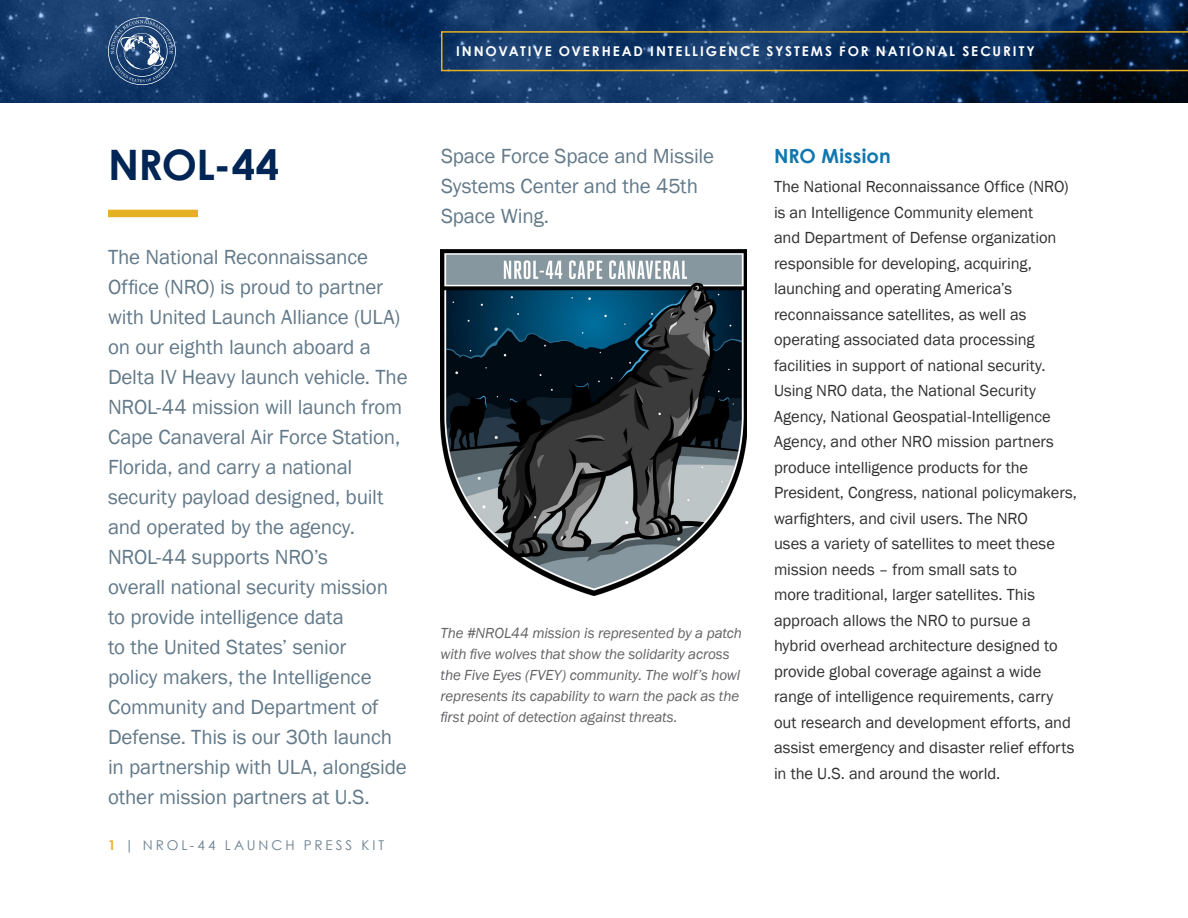
<style>
.page{position:relative;width:1188px;height:918px;background:#fff}
.page>*{position:absolute;margin:0;border:0;box-sizing:border-box;transform-origin:0 0}
.Page_Title{font:700 42px "Century Gothic";letter-spacing:-.01em;color:#012554}
.Intro_Paragraph{font:21px/30px "Franklin Gothic";letter-spacing:-.01em;color:#627989}
.Head_1{font:700 19.5px "Century Gothic";letter-spacing:.005em;color:#1177ae}
.Body{font:16.5px/25.5px "Franklin Gothic";letter-spacing:-.005em;color:#312f30}
.Photo_Caption{font:italic 15px/21px "Franklin Gothic";letter-spacing:-.01em;color:#636366}
.t1{font:700 13.5px "Century Gothic";letter-spacing:.14em;color:#fff}
.t2{font:13.5px "Century Gothic";letter-spacing:.22em;color:#697e8d}
.s1{font-weight:700;color:#e6b42c}
</style>
<div class="page">
<img style="left:0;top:0;width:1188px;height:102px">
<svg style="left:441px;top:31px;width:747px;height:40px;background:#1d3958"></svg>
<svg style="left:108px;top:17px;width:68px;height:68px;background:#416088"></svg>
<div style="left:108px;top:210px;width:90px;height:7px;background:#e5b021"></div>
<img style="left:440px;top:249px;width:307px;height:347px">
<p class="t1" style="left:456px;top:41px;width:580px">INNOVATIVE OVERHEAD INTELLIGENCE SYSTEMS FOR NATIONAL SECURITY</p>
<p class="Page_Title" style="left:108px;top:133px;width:173px">NROL-44</p>
<p class="Intro_Paragraph" style="left:108px;top:242px;width:301px">The National Reconnaissance<br>Office (NRO) is proud to partner with United Launch Alliance (ULA) on our eighth launch aboard a<br>Delta IV Heavy launch vehicle. The<br>NROL-44 mission will launch from<br>Cape Canaveral Air Force Station,<br>Florida, and carry a national security payload designed, built and operated by the agency.<br>NROL-44 supports NRO’s<br>overall national security mission to provide intelligence data<br>to the United States’ senior<br>policy makers, the Intelligence<br>Community and Department of<br>Defense. This is our 30th launch in partnership with ULA, alongside other mission partners at U.S.</p>
<p class="t2" style="left:108px;top:836px;width:278px"><span class="s1">1</span> | NROL-44 LAUNCH PRESS KIT</p>
<p class="Intro_Paragraph" style="left:441px;top:142px;width:275px">Space Force Space and Missile<br>Systems Center and the 45th<br>Space Wing.</p>
<p class="Head_1" style="left:774px;top:141px;width:118px">NRO Mission</p>
<p class="Body" style="left:774px;top:174px;width:304px">The National Reconnaissance Office (NRO) is an Intelligence Community element<br>and Department of Defense organization responsible for developing, acquiring, launching and operating America’s reconnaissance satellites, as well as operating associated data processing facilities in support of national security.<br>Using NRO data, the National Security Agency, National Geospatial-Intelligence Agency, and other NRO mission partners produce intelligence products for the President, Congress, national policymakers, warfighters, and civil users. The NRO<br>uses a variety of satellites to meet these mission needs – from small sats to<br>more traditional, larger satellites. This approach allows the NRO to pursue a hybrid overhead architecture designed to provide global coverage against a wide range of intelligence requirements, carry out research and development efforts, and assist emergency and disaster relief efforts in the U.S. and around the world.</p>
<p class="Photo_Caption" style="left:441px;top:623px;width:303px">The #NROL44 mission is represented by a patch with five wolves that show the solidarity across the Five Eyes (FVEY) community. The wolf’s howl represents its capability to warn the pack as the first point of detection against threats.</p>
</div>
